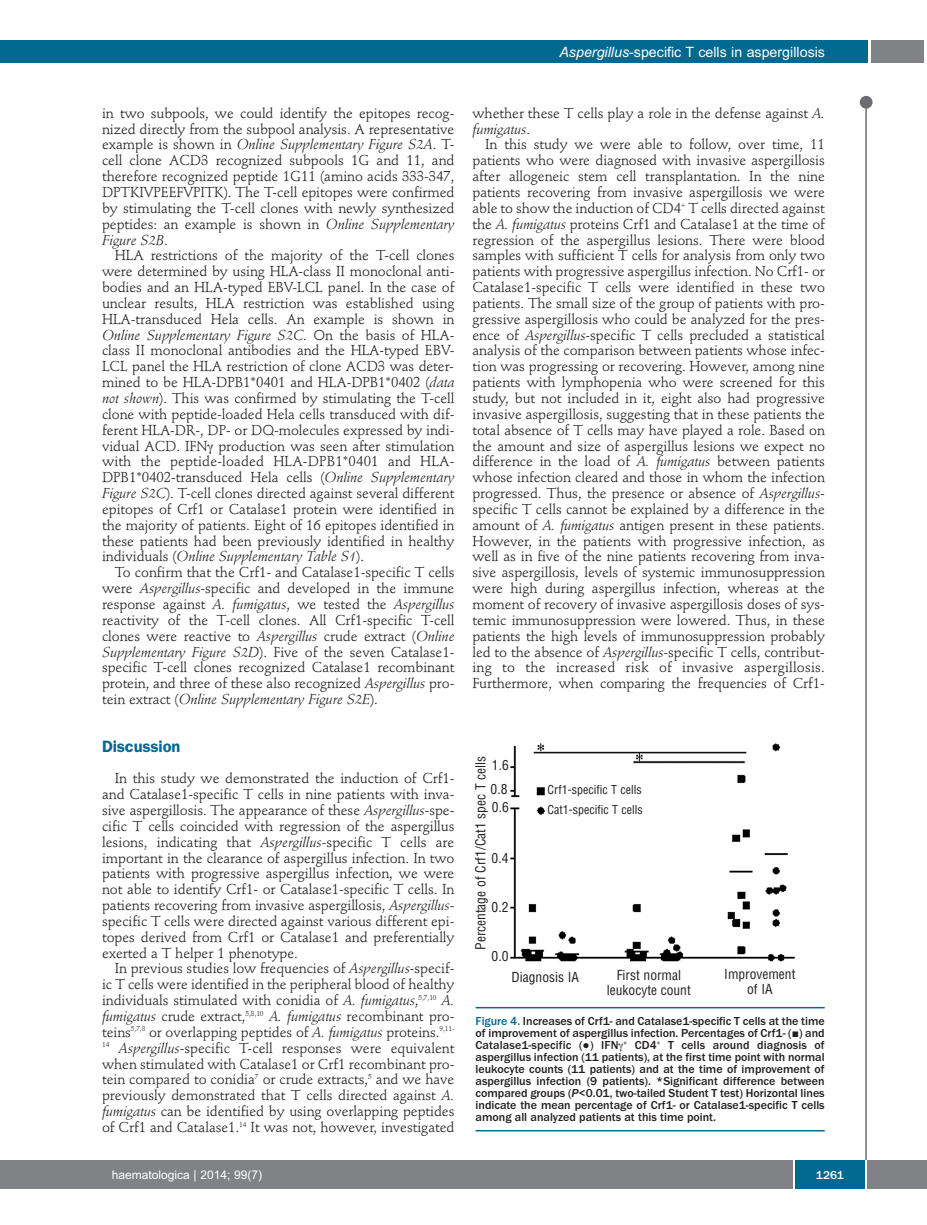
<style>
.page{position:relative;width:927px;height:1225px;background:#fff}
.page>*{position:absolute;margin:0;border:0;box-sizing:border-box;transform-origin:0 0}
.t1{font:600 16.5px "Franklin Gothic";letter-spacing:-.01em;color:#006991}
.t2{font:14.25px/15.9px "Stempel Schneidler";letter-spacing:-.005em;color:#231f20;text-align:justify}
.t3{font:14.25px "Arial";color:#fff}
.t4{font:condensed 13.5px/15px "Helvetica";color:#231f20;text-align:center}
.t5{font:500 12px/12px "Franklin Gothic";color:#231f20;text-align:justify}
.t6{font:condensed 12px/19.5px "Helvetica";color:#231f20}
.t7{font:12px "Arial";color:#fff}
.t8{font:500 12px "Franklin Gothic";color:#fff}
.s1{font-style:italic}
.s2{color:#006991}
</style>
<div class="page">
<div style="left:860px;top:96px;width:12px;height:13px;background:#6c6d70;border-radius:50%"></div>
<hr style="left:865px;top:98px;width:2px;height:1062px;background:#6c6d70">
<div style="left:871px;top:40px;width:52px;height:22px;background:#808285"></div>
<div style="left:18px;top:40px;width:849px;height:22px;background:#006991"></div>
<div style="left:17px;top:1160px;width:910px;height:28px;background:#808285"></div>
<div style="left:795px;top:1160px;width:70px;height:28px;background:#006991"></div>
<hr style="left:793px;top:1160px;width:2px;height:28px;background:#fff">
<hr style="left:865px;top:1160px;width:2px;height:28px;background:#fff">
<div style="left:0;top:40px;width:19px;height:22px;background:#006991"></div>
<div style="left:0;top:1160px;width:18px;height:28px;background:#808285"></div>
<img style="left:510px;top:743px;width:285px;height:219px">
<hr style="left:476px;top:1007px;width:349px;height:1px;background:#006991">
<hr style="left:476px;top:1130px;width:349px;height:1px;background:#006991">
<p class="t3" style="left:559px;top:44px;width:267px"><span class="s1">Aspergillus</span>-specific T cells in aspergillosis</p>
<p class="t2" style="left:102px;top:106px;width:354px">in two subpools, we could identify the epitopes recog&shy;nized directly from the subpool analysis. A representative example is shown in <span class="s1">Online Supplementary Figure S2A</span>. T&shy;cell clone ACD3 recognized subpools 1G and 11, and therefore recognized peptide 1G11 (amino acids 333-347, DPTKIVPEEFVPITK). The T-cell epitopes were confirmed by stimulating the T-cell clones with newly synthesized peptides: an example is shown in <span class="s1">Online Supplementary Figure S2B</span>.</p>
<p class="t2" style="left:102px;top:249px;width:354px;text-indent:13px">HLA restrictions of the majority of the T-cell clones were determined by using HLA-class II monoclonal anti&shy;bodies and an HLA-typed EBV-LCL panel. In the case of unclear results, HLA restriction was established using HLA-transduced Hela cells. An example is shown in <span class="s1">Online Supplementary Figure S2C</span>. On the basis of HLA&shy;class II monoclonal antibodies and the HLA-typed EBV-LCL panel the HLA restriction of clone ACD3 was deter&shy;mined to be HLA-DPB1*0401 and HLA-DPB1*0402 (<span class="s1">data not shown</span>). This was confirmed by stimulating the T-cell clone with peptide-loaded Hela cells transduced with dif&shy;ferent HLA-DR-, DP- or DQ-molecules expressed by indi&shy;vidual ACD. IFN production was seen after stimulation with the peptide-loaded HLA-DPB1*0401 and HLA-DPB1*0402-transduced Hela cells (<span class="s1">Online Supplementary Figure S2C</span>). T-cell clones directed against several different epitopes of Crf1 or Catalase1 protein were identified in the majority of patients. Eight of 16 epitopes identified in these patients had been previously identified in healthy individuals (<span class="s1">Online Supplementary Table S1</span>).</p>
<p class="t2" style="left:102px;top:566px;width:354px;text-indent:13px">To confirm that the Crf1- and Catalase1-specific T cells were <span class="s1">Aspergillus</span>-specific and developed in the immune response against <span class="s1">A. fumigatus</span>, we tested the <span class="s1">Aspergillus </span>reactivity of the T-cell clones. All Crf1-specific T-cell clones were reactive to <span class="s1">Aspergillus</span> crude extract (<span class="s1">Online Supplementary Figure S2D</span>). Five of the seven Catalase1- specific T-cell clones recognized Catalase1 recombinant protein, and three of these also recognized <span class="s1">Aspergillus</span> pro&shy;tein extract (<span class="s1">Online Supplementary Figure S2E</span>).</p>
<p class="t1" style="left:102px;top:740px;width:80px">Discussion</p>
<p class="t2" style="left:102px;top:772px;width:354px;text-indent:13px">In this study we demonstrated the induction of Crf1- and Catalase1-specific T cells in nine patients with inva&shy;sive aspergillosis. The appearance of these <span class="s1">Aspergillus</span>-spe&shy;cific T cells coincided with regression of the aspergillus lesions, indicating that <span class="s1">Aspergillus</span>-specific T cells are important in the clearance of aspergillus infection. In two patients with progressive aspergillus infection, we were not able to identify Crf1- or Catalase1-specific T cells. In patients recovering from invasive aspergillosis, <span class="s1">Aspergillus&shy;</span>specific T cells were directed against various different epi&shy;topes derived from Crf1 or Catalase1 and preferentially exerted a T helper 1 phenotype.</p>
<p class="t2" style="left:102px;top:962px;width:354px;text-indent:13px">In previous studies low frequencies of <span class="s1">Aspergillus</span>-specif&shy;ic T cells were identified in the peripheral blood of healthy individuals stimulated with conidia of <span class="s1">A. fumigatus</span>,<sup>5,7,10</sup> <span class="s1">A. fumigatus</span> crude extract,<sup>5,8,10</sup> <span class="s1">A. fumigatus</span> recombinant pro&shy;teins<sup>5,7,8</sup> or overlapping peptides of <span class="s1">A. fumigatus</span> proteins.<sup>9,11- 14</sup> <span class="s1">Aspergillus</span>-specific T-cell responses were equivalent when stimulated with Catalase1 or Crf1 recombinant pro&shy;tein compared to conidia<sup>7</sup> or crude extracts,<sup>5</sup> and we have previously demonstrated that T cells directed against <span class="s1">A. fumigatus</span> can be identified by using overlapping peptides of Crf1 and Catalase1.<sup>14</sup> It was not, however, investigated</p>
<p class="t2" style="left:472px;top:106px;width:354px">whether these T cells play a role in the defense against <span class="s1">A. fumigatus</span>.</p>
<p class="t2" style="left:472px;top:138px;width:354px;text-indent:13px">In this study we were able to follow, over time, 11 patients who were diagnosed with invasive aspergillosis after allogeneic stem cell transplantation. In the nine patients recovering from invasive aspergillosis we were able to show the induction of CD4<sup>+</sup> T cells directed against the <span class="s1">A. fumigatus</span> proteins Crf1 and Catalase1 at the time of regression of the aspergillus lesions. There were blood samples with sufficient T cells for analysis from only two patients with progressive aspergillus infection. No Crf1- or Catalase1-specific T cells were identified in these two patients. The small size of the group of patients with pro&shy;gressive aspergillosis who could be analyzed for the pres&shy;ence of <span class="s1">Aspergillus</span>-specific T cells precluded a statistical analysis of the comparison between patients whose infec&shy;tion was progressing or recovering. However, among nine patients with lymphopenia who were screened for this study, but not included in it, eight also had progressive invasive aspergillosis, suggesting that in these patients the total absence of T cells may have played a role. Based on the amount and size of aspergillus lesions we expect no difference in the load of <span class="s1">A. fumigatus</span> between patients whose infection cleared and those in whom the infection progressed. Thus, the presence or absence of <span class="s1">Aspergillus&shy;</span>specific T cells cannot be explained by a difference in the amount of <span class="s1">A. fumigatus</span> antigen present in these patients.<br>However, in the patients with progressive infection, as well as in five of the nine patients recovering from inva&shy;sive aspergillosis, levels of systemic immunosuppression were high during aspergillus infection, whereas at the moment of recovery of invasive aspergillosis doses of sys&shy;temic immunosuppression were lowered. Thus, in these patients the high levels of immunosuppression probably led to the absence of <span class="s1">Aspergillus</span>-specific T cells, contribut&shy;ing to the increased risk of invasive aspergillosis.<br>Furthermore, when comparing the frequencies of Crf1-</p>
<p class="t4" style="left:473px;top:949px;width:195px;rotate:-90deg">Percentage of Crf1/Cat1 spec T cells</p>
<p class="t4" style="left:491px;top:754px;width:20px;line-height:23.4px;text-align:left">1.6<br>0.8</p>
<p class="t4" style="left:492px;top:800px;width:18px">0.6</p>
<p class="t4" style="left:492px;top:850px;width:18px">0.4</p>
<p class="t4" style="left:492px;top:899px;width:18px">0.2</p>
<p class="t4" style="left:492px;top:948px;width:18px">0.0</p>
<p class="t6" style="left:548px;top:780px;width:97px">Crf1-specific T cells<br>Cat1-specific T cells</p>
<p class="t4" style="left:512px;top:970px;width:69px">Diagnosis IA</p>
<p class="t4" style="left:607px;top:967px;width:85px">First normal leukocyte count</p>
<p class="t4" style="left:724px;top:966px;width:73px">Improvement of IA</p>
<p class="t5" style="left:476px;top:1015px;width:351px"><span class="s2">Figure 4.</span> Increases of Crf1- and Catalase1-specific T cells at the time of improvement of aspergillus infection. Percentages of Crf1- (■) and Catalase1-specific (●) IFN <sup>+</sup> CD4<sup>+</sup> T cells around diagnosis of aspergillus infection (11 patients), at the first time point with normal leukocyte counts (11 patients) and at the time of improvement of aspergillus infection (9 patients). *Significant difference between compared groups (<span class="s1">P</span>&lt;0.01, two-tailed Student T test) Horizontal lines indicate the mean percentage of Crf1- or Catalase1-specific T cells among all analyzed patients at this time point.</p>
<p class="t7" style="left:112px;top:1167px;width:152px">haematologica | 2014; 99(7)</p>
<p class="t8" style="left:816px;top:1167px;width:29px">1261</p>
</div>
